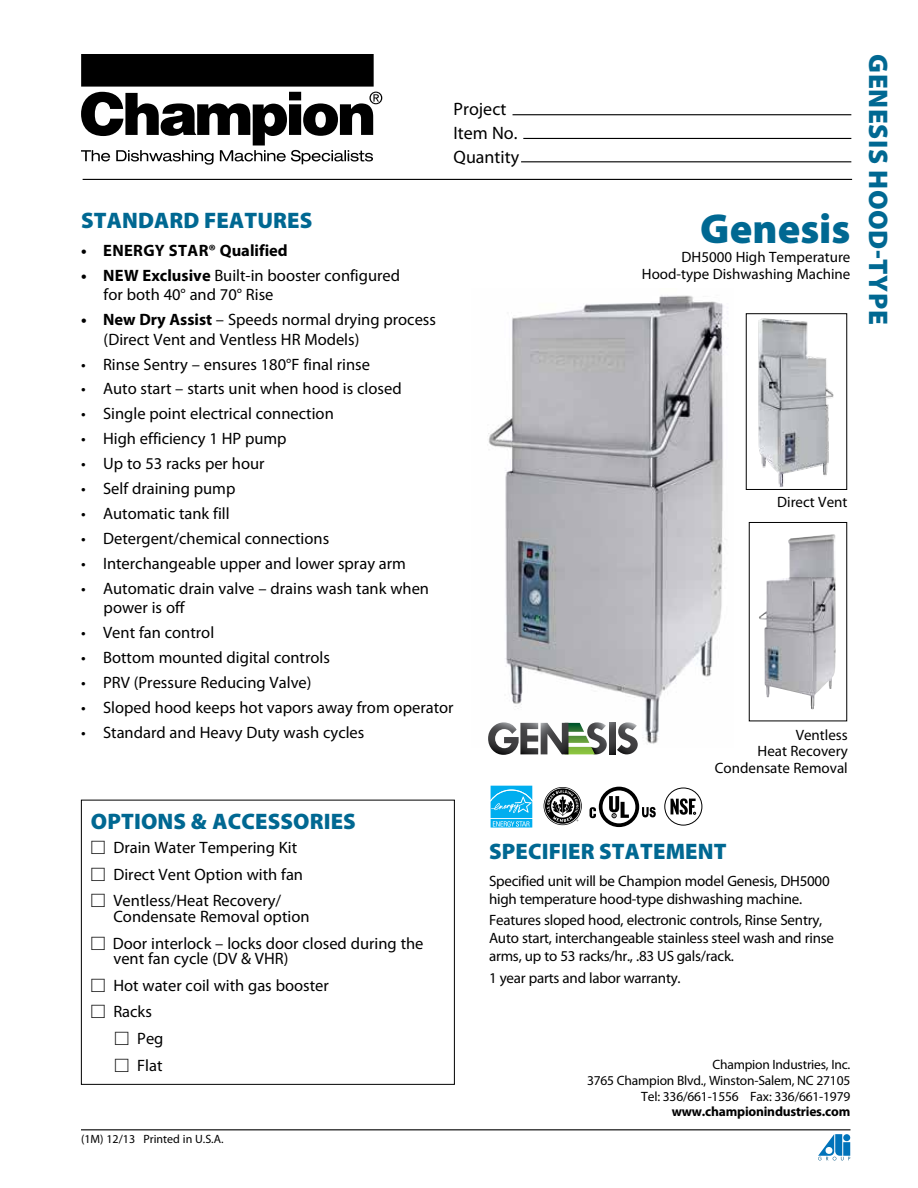
<style>
.page{position:relative;width:918px;height:1188px;background:#fff}
.page>*{position:absolute;margin:0;border:0;box-sizing:border-box;transform-origin:0 0}
.t1{font:900 42px "Myriad Pro";color:#006892}
.t2{font:900 27px "Myriad Pro";letter-spacing:.02em;color:#006892}
.t3{font:900 22.5px "Myriad Pro";letter-spacing:.005em;color:#006892}
.t4{font:18px/24px "Myriad Pro";color:#000}
.t5{font:16.5px/19.5px "Myriad Pro";color:#000}
.t6{font:700 16.5px "Myriad Pro";letter-spacing:.01em;color:#000}
.t7{font:15px/16.5px "Myriad Pro";letter-spacing:-.015em;color:#000;text-align:right}
.t8{font:13.5px/15.8px "Myriad Pro";letter-spacing:-.015em;color:#000;text-align:right}
.t9{font:700 13.5px "Myriad Pro";letter-spacing:-.015em;color:#000}
.t10{font:12px "Myriad Pro";color:#000}
.s1{font-weight:700}
.s2{font-family:"Universal Newswith Comm Pi"}
</style>
<div class="page">
<img style="left:488px;top:295px;width:238px;height:449px">
<hr style="left:81px;top:1129px;width:769px;height:1px;background:#000">
<hr style="left:83px;top:179px;width:769px;height:1px;background:#000">
<hr style="left:521px;top:161px;width:330px;height:1px;background:#000">
<hr style="left:523px;top:138px;width:328px;height:1px;background:#000">
<hr style="left:513px;top:114px;width:338px;height:1px;background:#000">
<div style="left:81px;top:800px;width:374px;height:285px;border:1px solid #000"></div>
<svg style="left:81px;top:54px;width:301px;height:111px"></svg>
<div style="left:746px;top:313px;width:101px;height:177px;background:#fff;border:1px solid #000"></div>
<img style="left:759px;top:534px;width:77px;height:175px">
<svg style="left:609px;top:723px;width:7px;height:31px"></svg>
<svg style="left:617px;top:722px;width:21px;height:32px"></svg>
<svg style="left:488px;top:722px;width:119px;height:33px"></svg>
<svg style="left:590px;top:787px;width:66px;height:40px"></svg>
<svg style="left:544px;top:787px;width:38px;height:38px"></svg>
<div style="left:664px;top:788px;width:38px;height:38px;border:1px solid #000;border-radius:50%"></div>
<svg style="left:671px;top:798px;width:25px;height:17px"></svg>
<svg style="left:490px;top:785px;width:43px;height:43px"></svg>
<div style="left:491px;top:819px;width:41px;height:9px;background:#76d3f6"></div>
<svg style="left:491px;top:786px;width:41px;height:41px;background:#2cbbf1"></svg>
<img style="left:758px;top:318px;width:76px;height:169px">
<svg style="left:818px;top:1134px;width:32px;height:26px"></svg>
<p class="t4" style="left:454px;top:97px;width:67px">Project<br>Item No.<br>Quantity</p>
<h3 class="t3" style="left:81px;top:206px;width:233px">STANDARD FEATURES</h3>
<p class="t6" style="left:81px;top:239px;width:208px">• ENERGY STAR® Qualified</p>
<p class="t5" style="left:104px;top:265px;width:298px;text-indent:-22px"><span class="s1">• NEW Exclusive</span> Built-in booster configured for both 40° and 70° Rise</p>
<p class="t5" style="left:104px;top:310px;width:334px;text-indent:-23px"><span class="s1">• New Dry Assist</span> – Speeds normal drying process (Direct Vent and Ventless HR Models)</p>
<p class="t5" style="left:81px;top:354px;width:291px">• Rinse Sentry – ensures 180°F final rinse</p>
<p class="t5" style="left:81px;top:379px;width:322px">• Auto start – starts unit when hood is closed</p>
<p class="t5" style="left:81px;top:404px;width:254px">• Single point electrical connection</p>
<p class="t5" style="left:81px;top:429px;width:207px">• High efficiency 1 HP pump</p>
<p class="t5" style="left:81px;top:454px;width:185px">• Up to 53 racks per hour</p>
<p class="t5" style="left:81px;top:478px;width:156px">• Self draining pump</p>
<p class="t5" style="left:81px;top:503px;width:150px">• Automatic tank fill</p>
<p class="t5" style="left:81px;top:528px;width:250px">• Detergent/chemical connections</p>
<p class="t5" style="left:81px;top:553px;width:327px">• Interchangeable upper and lower spray arm</p>
<p class="t5" style="left:104px;top:578px;width:327px;text-indent:-23px">• Automatic drain valve – drains wash tank when power is off</p>
<p class="t5" style="left:81px;top:622px;width:135px">• Vent fan control</p>
<p class="t5" style="left:81px;top:647px;width:250px">• Bottom mounted digital controls</p>
<p class="t5" style="left:81px;top:672px;width:232px">• PRV (Pressure Reducing Valve)</p>
<p class="t5" style="left:81px;top:697px;width:374px">• Sloped hood keeps hot vapors away from operator</p>
<p class="t5" style="left:81px;top:722px;width:285px">• Standard and Heavy Duty wash cycles</p>
<h1 class="t1" style="left:700px;top:201px;width:152px">Genesis</h1>
<p class="t7" style="left:642px;top:249px;width:210px">DH5000 High Temperature<br>Hood-type Dishwashing Machine</p>
<p class="t7" style="left:777px;top:494px;width:72px">Direct Vent</p>
<p class="t7" style="left:715px;top:726px;width:135px">Ventless<br>Heat Recovery<br>Condensate Removal</p>
<h3 class="t3" style="left:91px;top:807px;width:266px">OPTIONS &amp; ACCESSORIES</h3>
<p class="t5" style="left:91px;top:834px;width:214px;line-height:26.5px"><span class="s2">:</span> Drain Water Tempering Kit <span class="s2">:</span> Direct Vent Option with fan <span class="s2">:</span> Ventless/Heat Recovery/</p>
<p class="t5" style="left:91px;top:903px;width:334px;line-height:26.5px;text-indent:23px">Condensate Removal option<br><span class="s2">:</span> Door interlock – locks door closed during the</p>
<p class="t5" style="left:113px;top:949px;width:177px">vent fan cycle (DV &amp; VHR)</p>
<p class="t5" style="left:91px;top:975px;width:240px"><span class="s2">:</span> Hot water coil with gas booster</p>
<p class="t5" style="left:91px;top:1002px;width:63px"><span class="s2">:</span> Racks</p>
<p class="t5" style="left:115px;top:1028px;width:50px"><span class="s2">:</span> Peg</p>
<p class="t5" style="left:115px;top:1055px;width:49px"><span class="s2">:</span> Flat</p>
<p class="t10" style="left:81px;top:1132px;width:144px">(1M) 12/13 Printed in U.S.A.</p>
<h3 class="t3" style="left:489px;top:837px;width:239px">SPECIFIER STATEMENT</h3>
<p class="t7" style="left:489px;top:871px;width:342px;line-height:18px;text-align:left">Specified unit will be Champion model Genesis, DH5000 high temperature hood-type dishwashing machine.</p>
<p class="t7" style="left:489px;top:911px;width:347px;line-height:18px;text-align:left">Features sloped hood, electronic controls, Rinse Sentry,<br>Auto start, interchangeable stainless steel wash and rinse arms, up to 53 racks/hr., .83 US gals/rack.</p>
<p class="t7" style="left:489px;top:970px;width:193px">1 year parts and labor warranty.</p>
<p class="t8" style="left:587px;top:1056px;width:265px">Champion Industries, Inc.<br>3765 Champion Blvd., Winston-Salem, NC 27105<br>Tel: 336/661-1556 Fax: 336/661-1979</p>
<p class="t9" style="left:672px;top:1103px;width:180px">www.championindustries.com</p>
<h2 class="t2" style="left:896px;top:54px;width:272px;rotate:90deg">GENESIS HOOD-TYPE</h2>
</div>
